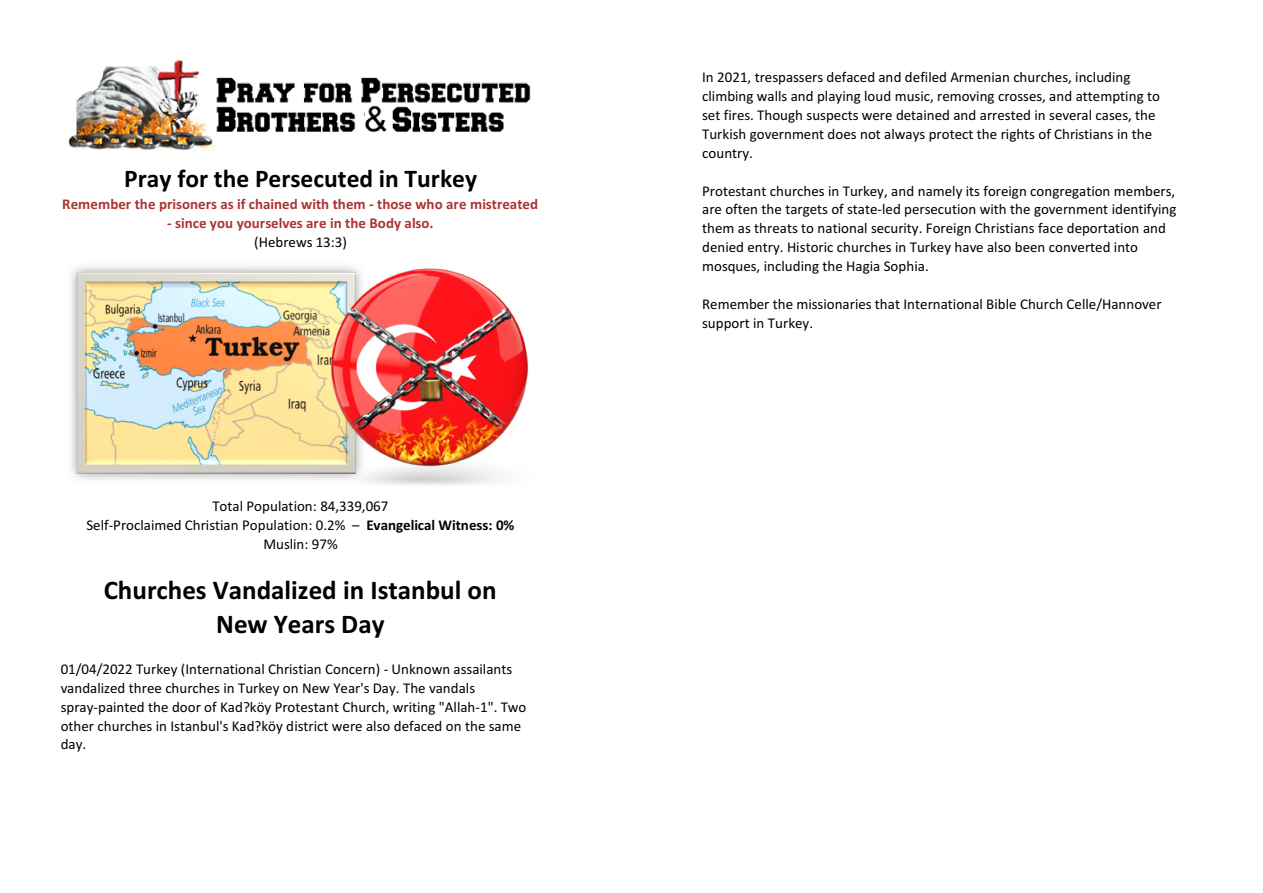
<style>
.page{position:relative;width:1263px;height:893px;background:#fff}
.page>*{position:absolute;margin:0;border:0;box-sizing:border-box;transform-origin:0 0}
.t1{font:700 27px/34px "Calibri";color:#000;text-align:center}
.t2{font:700 25.5px "Calibri";color:#000}
.t3{font:15px/18.9px "Calibri";color:#000}
.t4{font:700 15px "Calibri";color:#ab3333}
.s1{font-weight:700}
</style>
<div class="page">
<img style="left:68px;top:60px;width:463px;height:91px">
<img style="left:71px;top:266px;width:458px;height:219px">
<h2 class="t2" style="left:124px;top:168px;width:354px">Pray for the Persecuted in Turkey</h2>
<p class="t4" style="left:62px;top:198px;width:477px">Remember the prisoners as if chained with them - those who are mistreated</p>
<p class="t4" style="left:167px;top:217px;width:268px">- since you yourselves are in the Body also.</p>
<p class="t3" style="left:254px;top:233px;width:94px">(Hebrews 13:3)</p>
<p class="t3" style="left:86px;top:498px;width:430px;text-align:center">Total Population: 84,339,067<br>Self-Proclaimed Christian Population: 0.2% – <span class="s1">Evangelical Witness: 0%<br></span>Muslin: 97%</p>
<h1 class="t1" style="left:104px;top:575px;width:394px">Churches Vandalized in Istanbul on<br>New Years Day</h1>
<p class="t3" style="left:61px;top:661px;width:467px">01/04/2022 Turkey (International Christian Concern) - Unknown assailants vandalized three churches in Turkey on New Year's Day. The vandals spray-painted the door of Kad?köy Protestant Church, writing "Allah-1". Two other churches in Istanbul's Kad?köy district were also defaced on the same day.</p>
<p class="t3" style="left:702px;top:69px;width:459px">In 2021, trespassers defaced and defiled Armenian churches, including climbing walls and playing loud music, removing crosses, and attempting to set fires. Though suspects were detained and arrested in several cases, the Turkish government does not always protect the rights of Christians in the country.</p>
<p class="t3" style="left:702px;top:182px;width:476px">Protestant churches in Turkey, and namely its foreign congregation members, are often the targets of state-led persecution with the government identifying them as threats to national security. Foreign Christians face deportation and denied entry. Historic churches in Turkey have also been converted into mosques, including the Hagia Sophia.</p>
<p class="t3" style="left:702px;top:296px;width:461px">Remember the missionaries that International Bible Church Celle/Hannover support in Turkey.</p>
</div>
